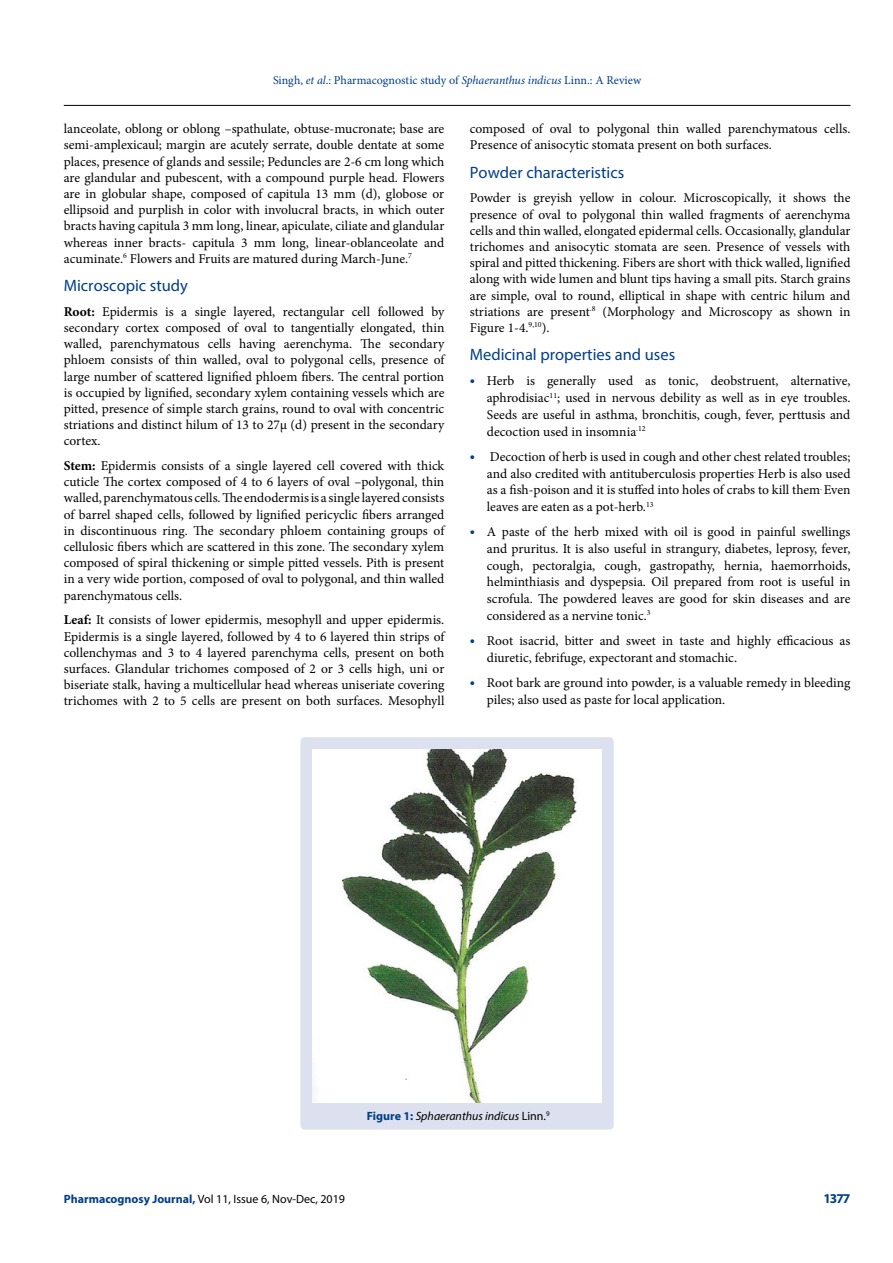
<style>
.page{position:relative;width:893px;height:1263px;background:#fff}
.page>*{position:absolute;margin:0;border:0;box-sizing:border-box;transform-origin:0 0}
.t1{font:16.5px "Myriad Pro";color:#003e88}
.t2{font:13.5px/16.2px "Minion Pro";color:#000;text-align:justify}
.t3{font:700 13.5px "Myriad Pro";color:#003e88}
.t4{font:12px "Minion Pro";color:#003e88}
.t5{font:12px "Myriad Pro";color:#000}
.t6{font:italic 12px "Myriad Pro";color:#000}
.s1{font-style:italic}
.s2{font-weight:700}
.s3{font-family:"Univers LT Std";font-weight:300;font-size:10.5px;color:#003e88}
.s4{font-weight:700;font-style:normal;color:#003e88}
.s5{font-style:normal}
.s6{font-weight:700;color:#003e88}
</style>
<div class="page">
<hr style="left:64px;top:105px;width:786px;height:1px;background:#000">
<div style="left:300px;top:737px;width:314px;height:393px;background:#dde0ef;border-radius:4px"></div>
<img style="left:313px;top:749px;width:288px;height:353px">
<p class="t4" style="left:273px;top:72px;width:370px">Singh, <span class="s1">et al</span>.: Pharmacognostic study of <span class="s1">Sphaeranthus indicus</span> Linn.: A Review</p>
<p class="t2" style="left:64px;top:121px;width:382px">lanceolate, oblong or oblong –spathulate, obtuse-mucronate; base are semi-amplexicaul; margin are acutely serrate, double dentate at some places, presence of glands and sessile; Peduncles are 2-6 cm long which are glandular and pubescent, with a compound purple head. Flowers are in globular shape, composed of capitula 13 mm (d), globose or ellipsoid and purplish in color with involucral bracts, in which outer bracts having capitula 3 mm long, linear, apiculate, ciliate and glandular whereas inner bracts- capitula 3 mm long, linear-oblanceolate and acuminate.<sup>6</sup> Flowers and Fruits are matured during March-June.<sup>7</sup></p>
<p class="t1" style="left:64px;top:275px;width:126px">Microscopic study</p>
<p class="t2" style="left:64px;top:303px;width:382px"><span class="s2">Root:</span> Epidermis is a single layered, rectangular cell followed by secondary cortex composed of oval to tangentially elongated, thin walled, parenchymatous cells having aerenchyma. The secondary phloem consists of thin walled, oval to polygonal cells, presence of large number of scattered lignified phloem fibers. The central portion is occupied by lignified, secondary xylem containing vessels which are pitted, presence of simple starch grains, round to oval with concentric striations and distinct hilum of 13 to 27µ (d) present in the secondary cortex.</p>
<p class="t2" style="left:64px;top:458px;width:382px"><span class="s2">Stem:</span> Epidermis consists of a single layered cell covered with thick cuticle The cortex composed of 4 to 6 layers of oval –polygonal, thin walled, parenchymatous cells. The endodermis is a single layered consists of barrel shaped cells, followed by lignified pericyclic fibers arranged in discontinuous ring. The secondary phloem containing groups of cellulosic fibers which are scattered in this zone. The secondary xylem composed of spiral thickening or simple pitted vessels. Pith is present in a very wide portion, composed of oval to polygonal, and thin walled parenchymatous cells.</p>
<p class="t2" style="left:64px;top:612px;width:382px"><span class="s2">Leaf:</span> It consists of lower epidermis, mesophyll and upper epidermis.<br>Epidermis is a single layered, followed by 4 to 6 layered thin strips of collenchymas and 3 to 4 layered parenchyma cells, present on both surfaces. Glandular trichomes composed of 2 or 3 cells high, uni or biseriate stalk, having a multicellular head whereas uniseriate covering trichomes with 2 to 5 cells are present on both surfaces. Mesophyll</p>
<p class="t2" style="left:470px;top:121px;width:382px">composed of oval to polygonal thin walled parenchymatous cells.<br>Presence of anisocytic stomata present on both surfaces.</p>
<p class="t1" style="left:470px;top:162px;width:156px">Powder characteristics</p>
<p class="t2" style="left:470px;top:190px;width:382px">Powder is greyish yellow in colour. Microscopically, it shows the presence of oval to polygonal thin walled fragments of aerenchyma cells and thin walled, elongated epidermal cells. Occasionally, glandular trichomes and anisocytic stomata are seen. Presence of vessels with spiral and pitted thickening. Fibers are short with thick walled, lignified along with wide lumen and blunt tips having a small pits. Starch grains are simple, oval to round, elliptical in shape with centric hilum and striations are present<sup>.8</sup> (Morphology and Microscopy as shown in Figure 1-4.<sup>9,10</sup>).</p>
<p class="t1" style="left:470px;top:344px;width:207px">Medicinal properties and uses</p>
<p class="t2" style="left:487px;top:373px;width:365px;line-height:16.8px;text-indent:-17px"><span class="s3">•</span> Herb is generally used as tonic, deobstruent, alternative, aphrodisiac<sup>11</sup>; used in nervous debility as well as in eye troubles.<br>Seeds are useful in asthma, bronchitis, cough, fever, perttusis and decoction used in insomnia<sup>.12</sup></p>
<p class="t2" style="left:487px;top:448px;width:365px;line-height:16.8px;text-indent:-17px"><span class="s3">•</span> Decoction of herb is used in cough and other chest related troubles; and also credited with antituberculosis properties<sup>.</sup> Herb is also used as a fish-poison and it is stuffed into holes of crabs to kill them<sup>.</sup> Even leaves are eaten as a pot-herb.<sup>13</sup></p>
<p class="t2" style="left:487px;top:524px;width:365px;line-height:16.8px;text-indent:-17px"><span class="s3">•</span> A paste of the herb mixed with oil is good in painful swellings and pruritus. It is also useful in strangury, diabetes, leprosy, fever, cough, pectoralgia, cough, gastropathy, hernia, haemorrhoids, helminthiasis and dyspepsia. Oil prepared from root is useful in scrofula. The powdered leaves are good for skin diseases and are considered as a nervine tonic.<sup>3</sup></p>
<p class="t2" style="left:487px;top:632px;width:365px;line-height:16.8px;text-indent:-17px"><span class="s3">•</span> Root isacrid, bitter and sweet in taste and highly efficacious as diuretic, febrifuge, expectorant and stomachic.</p>
<p class="t2" style="left:487px;top:674px;width:365px;line-height:16.8px;text-indent:-17px"><span class="s3">•</span> Root bark are ground into powder, is a valuable remedy in bleeding piles; also used as paste for local application.</p>
<p class="t6" style="left:367px;top:1108px;width:184px"><span class="s4">Figure 1:</span> Sphaeranthus indicus <span class="s5">Linn.</span><sup>9</sup></p>
<p class="t5" style="left:64px;top:1191px;width:283px"><span class="s6">Pharmacognosy Journal,</span> Vol 11, Issue 6, Nov-Dec, 2019</p>
<p class="t3" style="left:823px;top:1189px;width:29px">1377</p>
</div>
